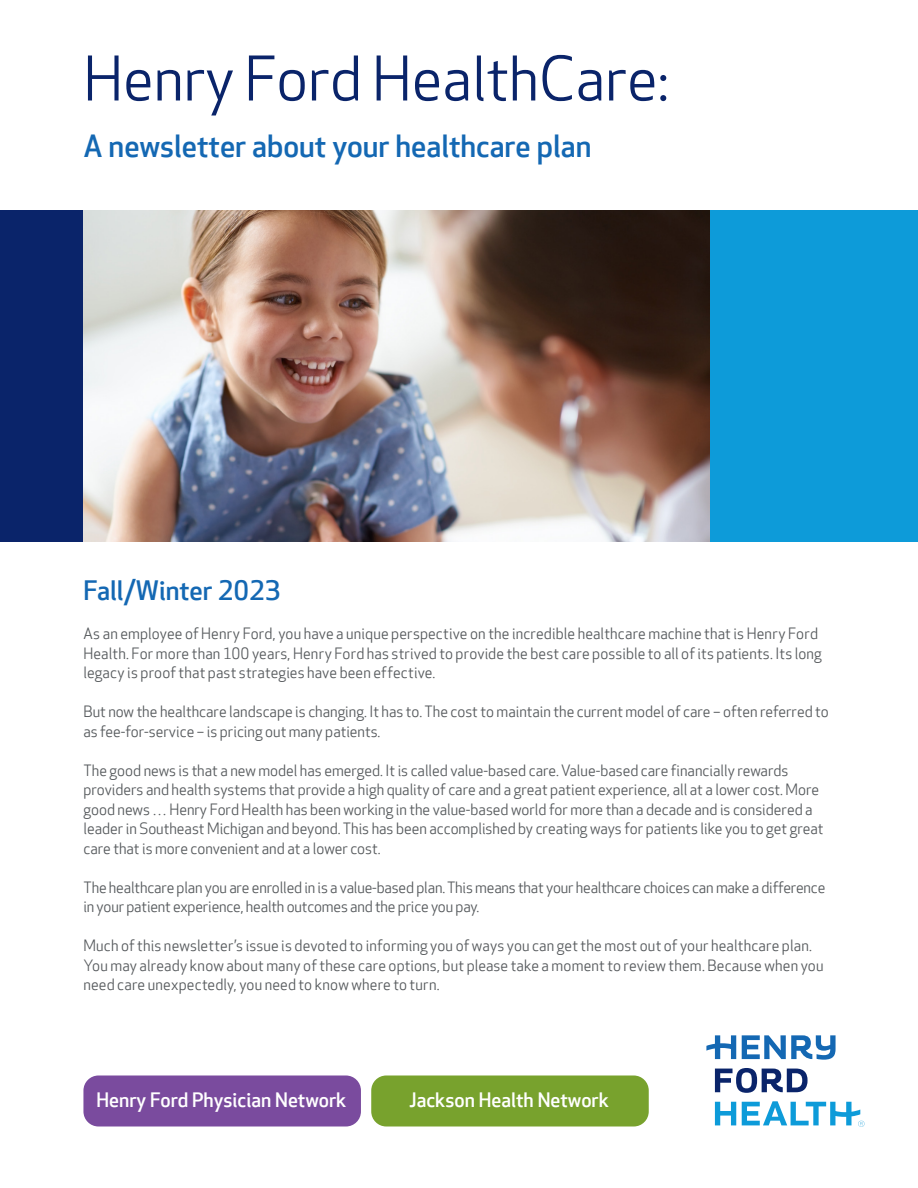
<style>
.page{position:relative;width:918px;height:1188px;background:#fff}
.page>*{position:absolute;margin:0;border:0;box-sizing:border-box;transform-origin:0 0}
.Headline_40_45_5{font:60px "Apex New";color:#0a246a}
.Subhead_20_26{font:500 30px "Apex New";color:#1468b3}
.Subhead_17_5_22_75{font:500 26.25px "Apex New";color:#1468b3}
.Below_bullet_10_13{font:500 19.5px "Apex New";color:#fff}
.Body_10_13{font:15px/19.5px "Apex New";color:#55595c}
</style>
<div class="page">
<div style="left:0;top:210px;width:83px;height:332px;background:#0a246a"></div>
<div style="left:709px;top:210px;width:209px;height:332px;background:#0d9bd9"></div>
<img style="left:83px;top:210px;width:626px;height:332px">
<div style="left:371px;top:1076px;width:278px;height:50px;background:#78a22d;border-radius:15px"></div>
<div style="left:83px;top:1076px;width:278px;height:50px;background:#7a4b9e;border-radius:15px"></div>
<svg style="left:715px;top:1068px;width:93px;height:25px"></svg>
<svg style="left:706px;top:1035px;width:130px;height:25px"></svg>
<svg style="left:715px;top:1101px;width:149px;height:26px"></svg>
<p class="Headline_40_45_5" style="left:83px;top:45px;width:587px">Henry Ford HealthCare:</p>
<p class="Subhead_20_26" style="left:83px;top:129px;width:510px">A newsletter about your healthcare plan</p>
<p class="Subhead_17_5_22_75" style="left:83px;top:576px;width:199px">Fall/Winter 2023</p>
<p class="Body_10_13" style="left:83px;top:625px;width:740px">As an employee of Henry Ford, you have a unique perspective on the incredible healthcare machine that is Henry Ford<br>Health. For more than 100 years, Henry Ford has strived to provide the best care possible to all of its patients. Its long legacy is proof that past strategies have been effective.</p>
<p class="Body_10_13" style="left:83px;top:703px;width:747px">But now the healthcare landscape is changing. It has to. The cost to maintain the current model of care – often referred to as fee-for-service – is pricing out many patients.</p>
<p class="Body_10_13" style="left:83px;top:761px;width:742px">The good news is that a new model has emerged. It is called value-based care. Value-based care financially rewards providers and health systems that provide a high quality of care and a great patient experience, all at a lower cost. More good news … Henry Ford Health has been working in the value-based world for more than a decade and is considered a leader in Southeast Michigan and beyond. This has been accomplished by creating ways for patients like you to get great care that is more convenient and at a lower cost.</p>
<p class="Body_10_13" style="left:83px;top:878px;width:743px">The healthcare plan you are enrolled in is a value-based plan. This means that your healthcare choices can make a difference in your patient experience, health outcomes and the price you pay.</p>
<p class="Body_10_13" style="left:83px;top:937px;width:742px">Much of this newsletter’s issue is devoted to informing you of ways you can get the most out of your healthcare plan.<br>You may already know about many of these care options, but please take a moment to review them. Because when you need care unexpectedly, you need to know where to turn.</p>
<p class="Below_bullet_10_13" style="left:97px;top:1089px;width:251px">Henry Ford Physician Network</p>
<p class="Below_bullet_10_13" style="left:410px;top:1089px;width:201px">Jackson Health Network</p>
</div>
